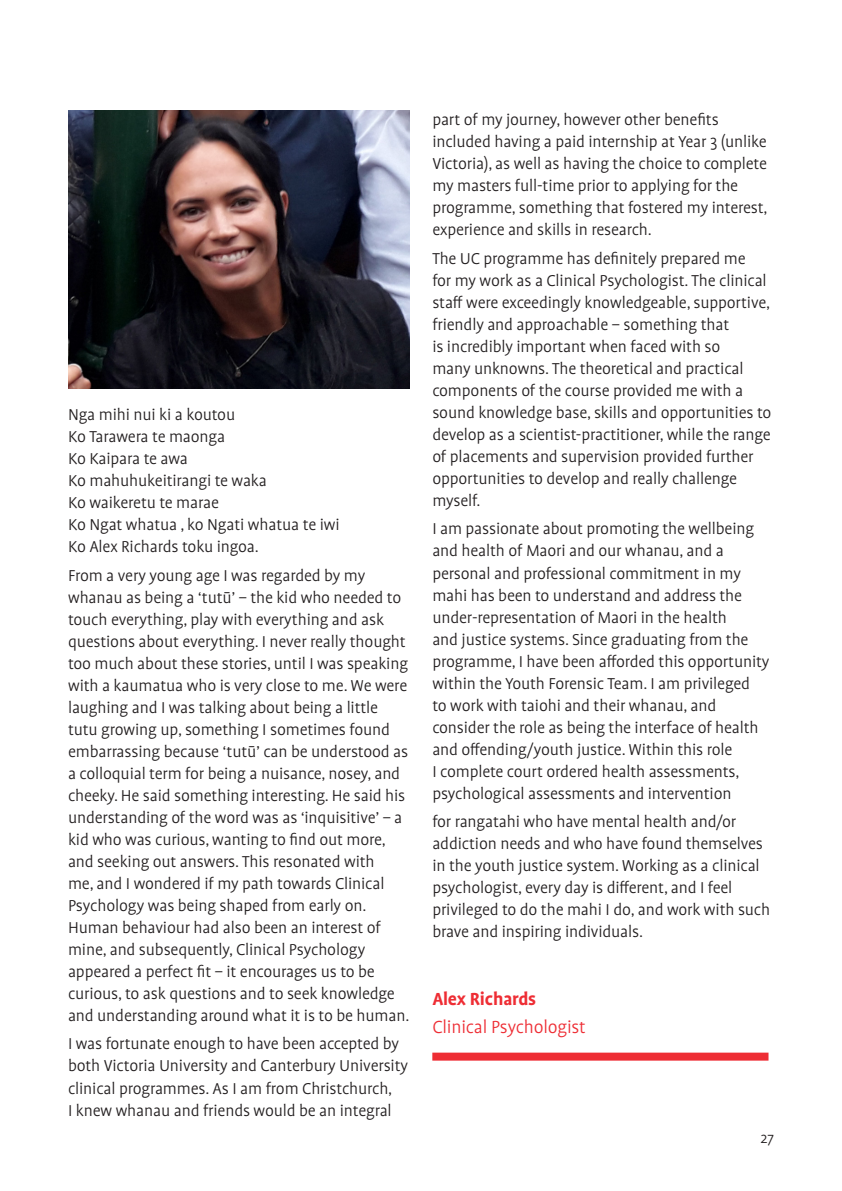
<style>
.page{position:relative;width:842px;height:1191px;background:#fff}
.page>*{position:absolute;margin:0;border:0;box-sizing:border-box;transform-origin:0 0}
.Profile_study{font:300 20px "Profile Pro";letter-spacing:-.01em;color:#ee2d34}
.Profile_name{font:700 20px "Profile Pro";letter-spacing:-.01em;color:#ee2d34}
.letter_bullet{font:300 18px/22px "Profile Pro";letter-spacing:-.01em;color:#231f20}
.t1{font:300 16px "Profile Pro";color:#231f20}
</style>
<div class="page">
<div style="left:432px;top:1052px;width:336px;height:8px;background:#ee2d34"></div>
<img style="left:68px;top:111px;width:342px;height:277px">
<p class="letter_bullet" style="left:68px;top:404px;width:169px">Nga mihi nui ki a koutou</p>
<p class="letter_bullet" style="left:68px;top:426px;width:159px">Ko Tarawera te maonga</p>
<p class="letter_bullet" style="left:68px;top:448px;width:121px">Ko Kaipara te awa</p>
<p class="letter_bullet" style="left:68px;top:470px;width:200px">Ko mahuhukeitirangi te waka</p>
<p class="letter_bullet" style="left:68px;top:492px;width:152px">Ko waikeretu te marae</p>
<p class="letter_bullet" style="left:68px;top:514px;width:273px">Ko Ngat whatua , ko Ngati whatua te iwi</p>
<p class="letter_bullet" style="left:68px;top:536px;width:192px">Ko Alex Richards toku ingoa.</p>
<p class="letter_bullet" style="left:68px;top:565px;width:343px">From a very young age I was regarded by my whanau as being a ‘tutū’ – the kid who needed to touch everything, play with everything and ask questions about everything. I never really thought too much about these stories, until I was speaking with a kaumatua who is very close to me. We were laughing and I was talking about being a little tutu growing up, something I sometimes found embarrassing because ‘tutū’ can be understood as a colloquial term for being a nuisance, nosey, and cheeky. He said something interesting. He said his understanding of the word was as ‘inquisitive’ – a kid who was curious, wanting to find out more, and seeking out answers. This resonated with<br>me, and I wondered if my path towards Clinical Psychology was being shaped from early on.<br>Human behaviour had also been an interest of mine, and subsequently, Clinical Psychology appeared a perfect fit – it encourages us to be curious, to ask questions and to seek knowledge and understanding around what it is to be human.</p>
<p class="letter_bullet" style="left:68px;top:1033px;width:342px">I was fortunate enough to have been accepted by both Victoria University and Canterbury University clinical programmes. As I am from Christchurch,<br>I knew whanau and friends would be an integral</p>
<p class="letter_bullet" style="left:432px;top:109px;width:337px">part of my journey, however other benefits included having a paid internship at Year 3 (unlike Victoria), as well as having the choice to complete my masters full-time prior to applying for the programme, something that fostered my interest, experience and skills in research.</p>
<p class="letter_bullet" style="left:432px;top:248px;width:341px">The UC programme has definitely prepared me<br>for my work as a Clinical Psychologist. The clinical staff were exceedingly knowledgeable, supportive, friendly and approachable – something that<br>is incredibly important when faced with so<br>many unknowns. The theoretical and practical components of the course provided me with a sound knowledge base, skills and opportunities to develop as a scientist-practitioner, while the range of placements and supervision provided further opportunities to develop and really challenge myself.</p>
<p class="letter_bullet" style="left:432px;top:519px;width:339px">I am passionate about promoting the wellbeing and health of Maori and our whanau, and a personal and professional commitment in my mahi has been to understand and address the under-representation of Maori in the health<br>and justice systems. Since graduating from the programme, I have been afforded this opportunity within the Youth Forensic Team. I am privileged<br>to work with taiohi and their whanau, and consider the role as being the interface of health and offending/youth justice. Within this role<br>I complete court ordered health assessments, psychological assessments and intervention</p>
<p class="letter_bullet" style="left:432px;top:811px;width:339px">for rangatahi who have mental health and/or addiction needs and who have found themselves in the youth justice system. Working as a clinical psychologist, every day is different, and I feel privileged to do the mahi I do, and work with such brave and inspiring individuals.</p>
<p class="Profile_name" style="left:432px;top:987px;width:105px">Alex Richards</p>
<p class="Profile_study" style="left:432px;top:1016px;width:155px">Clinical Psychologist</p>
<p class="t1" style="left:761px;top:1129px;width:15px">27</p>
</div>
